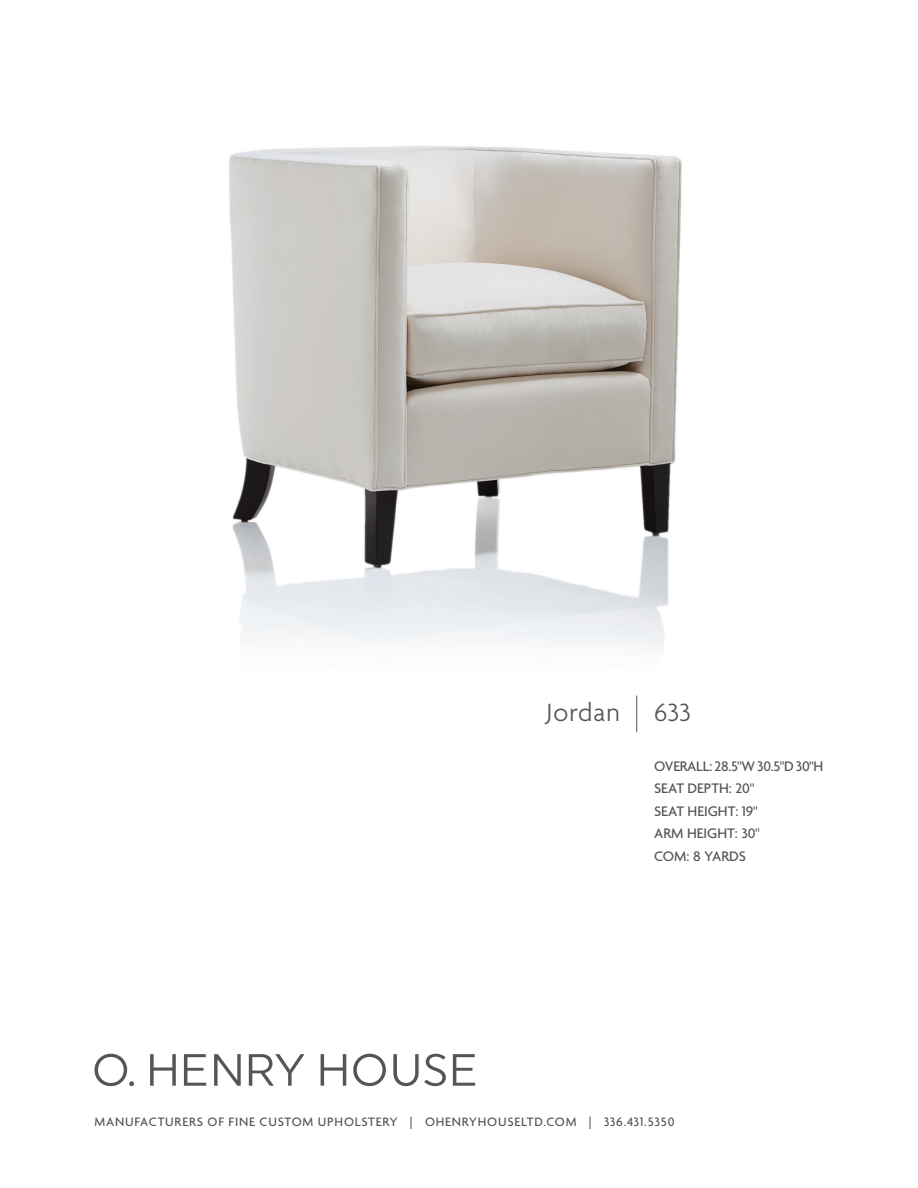
<style>
.page{position:relative;width:918px;height:1188px;background:#fff}
.page>*{position:absolute;margin:0;border:0;box-sizing:border-box;transform-origin:0 0}
.t1{font:300 27px "Agenda";letter-spacing:.04em;color:#545555}
.t2{font:500 15px/22.5px "Agenda";color:#545555}
.t3{font:500 13.2px "Agenda";letter-spacing:.06em;color:#545555}
</style>
<div class="page">
<img style="left:229px;top:146px;width:453px;height:587px">
<svg style="left:95px;top:1054px;width:39px;height:32px"></svg>
<svg style="left:150px;top:1054px;width:26px;height:32px"></svg>
<svg style="left:184px;top:1054px;width:22px;height:32px"></svg>
<svg style="left:214px;top:1054px;width:27px;height:32px"></svg>
<svg style="left:249px;top:1054px;width:55px;height:32px"></svg>
<svg style="left:321px;top:1054px;width:25px;height:32px"></svg>
<svg style="left:353px;top:1054px;width:33px;height:32px"></svg>
<svg style="left:393px;top:1054px;width:53px;height:32px"></svg>
<svg style="left:453px;top:1054px;width:22px;height:32px"></svg>
<hr style="left:636px;top:696px;width:1px;height:36px;background:#545555">
<h1 class="t1" style="left:546px;top:698px;width:75px">Jordan</h1>
<h1 class="t1" style="left:654px;top:698px;width:38px">633</h1>
<p class="t2" style="left:654px;top:755px;width:171px">OVERALL: 28.5"W 30.5"D 30"H<br>SEAT DEPTH: 20"<br>SEAT HEIGHT: 19"<br>ARM HEIGHT: 30"<br>COM: 8 YARDS</p>
<p class="t3" style="left:94px;top:1115px;width:582px">MANUFACTURERS OF FINE CUSTOM UPHOLSTERY | OHENRYHOUSELTD.COM | 336.431.5350</p>
</div>
